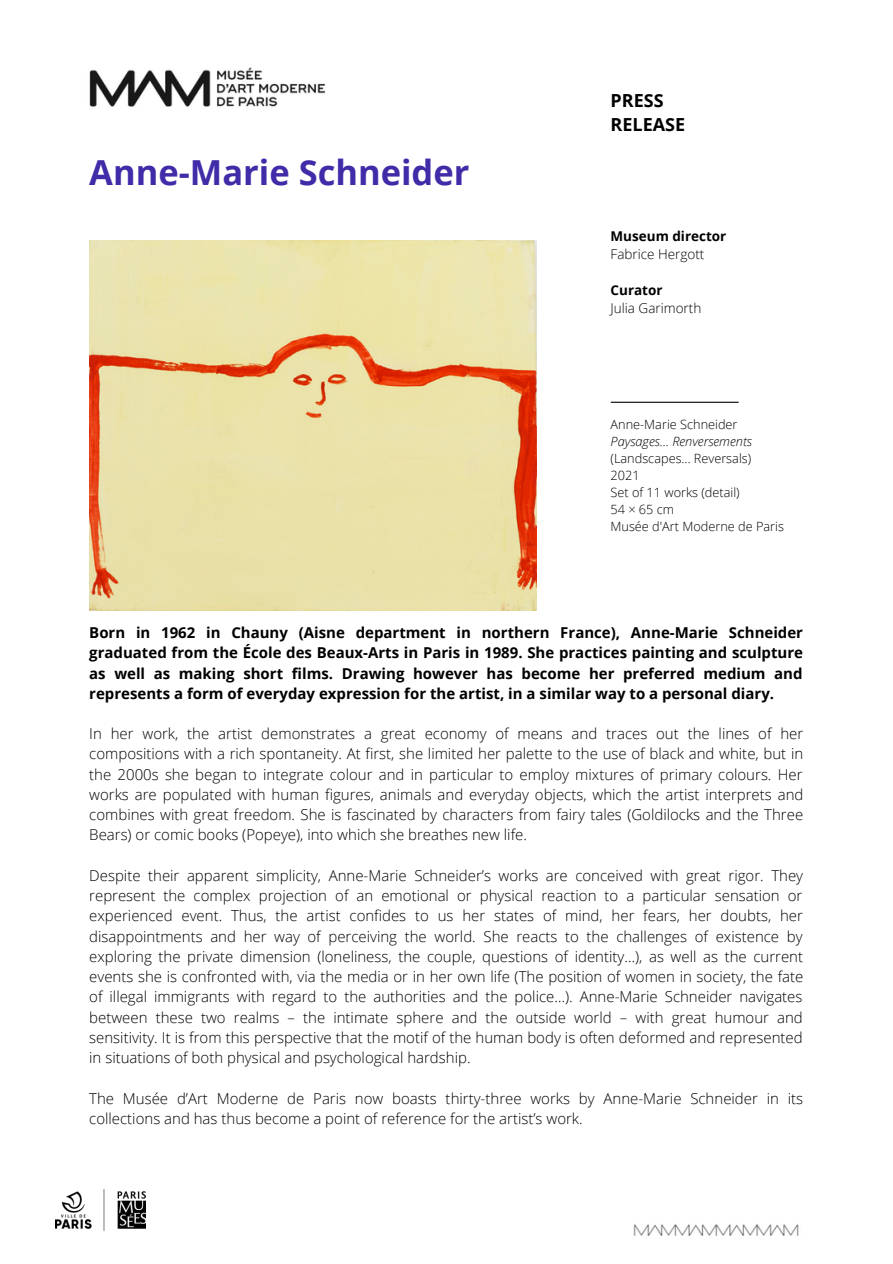
<style>
.page{position:relative;width:893px;height:1264px;background:#fff}
.page>*{position:absolute;margin:0;border:0;box-sizing:border-box;transform-origin:0 0}
.t1{font:700 34.5px "Open Sans";color:#412ba8}
.t2{font:700 18px "Open Sans";color:#000}
.t3{font:300 15px/20.2px "Open Sans";color:#000;text-align:justify}
.t4{font:700 15px/20.2px "Open Sans";color:#000;text-align:justify}
.t5{font:300 13.5px "Open Sans";color:#000}
.t6{font:700 13.5px "Open Sans";color:#000}
.t7{font:300 12.75px "Open Sans";color:#000}
.t8{font:italic 300 12.75px "Open Sans";color:#000}
</style>
<div class="page">
<img style="left:89px;top:67px;width:236px;height:40px">
<img style="left:633px;top:1224px;width:166px;height:12px">
<img style="left:56px;top:1189px;width:89px;height:41px">
<hr style="left:611px;top:402px;width:127px;height:1px;background:#000">
<img style="left:89px;top:240px;width:448px;height:370px">
<p class="t1" style="left:89px;top:148px;width:381px">Anne-Marie Schneider</p>
<p class="t2" style="left:610px;top:87px;width:55px">PRESS</p>
<p class="t2" style="left:610px;top:112px;width:76px">RELEASE</p>
<p class="t6" style="left:610px;top:226px;width:117px">Museum director</p>
<p class="t5" style="left:610px;top:244px;width:95px">Fabrice Hergott</p>
<p class="t6" style="left:610px;top:280px;width:54px">Curator</p>
<p class="t5" style="left:610px;top:298px;width:92px">Julia Garimorth</p>
<p class="t7" style="left:610px;top:415px;width:128px">Anne-Marie Schneider</p>
<p class="t8" style="left:610px;top:432px;width:143px">Paysages... Renversements</p>
<p class="t7" style="left:610px;top:449px;width:142px">(Landscapes... Reversals)</p>
<p class="t7" style="left:610px;top:466px;width:31px">2021</p>
<p class="t7" style="left:610px;top:483px;width:131px">Set of 11 works (detail)</p>
<p class="t7" style="left:610px;top:500px;width:65px">54 × 65 cm</p>
<p class="t7" style="left:610px;top:517px;width:175px">Musée d'Art Moderne de Paris</p>
<p class="t4" style="left:89px;top:622px;width:715px">Born in 1962 in Chauny (Aisne department in northern France), Anne-Marie Schneider graduated from the École des Beaux-Arts in Paris in 1989. She practices painting and sculpture as well as making short films. Drawing however has become her preferred medium and represents a form of everyday expression for the artist, in a similar way to a personal diary.</p>
<p class="t3" style="left:89px;top:723px;width:715px">In her work, the artist demonstrates a great economy of means and traces out the lines of her compositions with a rich spontaneity. At first, she limited her palette to the use of black and white, but in the 2000s she began to integrate colour and in particular to employ mixtures of primary colours. Her works are populated with human figures, animals and everyday objects, which the artist interprets and combines with great freedom. She is fascinated by characters from fairy tales (Goldilocks and the Three Bears) or comic books (Popeye), into which she breathes new life.</p>
<p class="t3" style="left:89px;top:865px;width:715px">Despite their apparent simplicity, Anne-Marie Schneider’s works are conceived with great rigor. They represent the complex projection of an emotional or physical reaction to a particular sensation or experienced event. Thus, the artist confides to us her states of mind, her fears, her doubts, her disappointments and her way of perceiving the world. She reacts to the challenges of existence by exploring the private dimension (loneliness, the couple, questions of identity…), as well as the current events she is confronted with, via the media or in her own life (The position of women in society, the fate of illegal immigrants with regard to the authorities and the police…). Anne-Marie Schneider navigates between these two realms – the intimate sphere and the outside world – with great humour and sensitivity. It is from this perspective that the motif of the human body is often deformed and represented in situations of both physical and psychological hardship.</p>
<p class="t3" style="left:89px;top:1087px;width:715px">The Musée d’Art Moderne de Paris now boasts thirty-three works by Anne-Marie Schneider in its collections and has thus become a point of reference for the artist’s work.</p>
</div>
